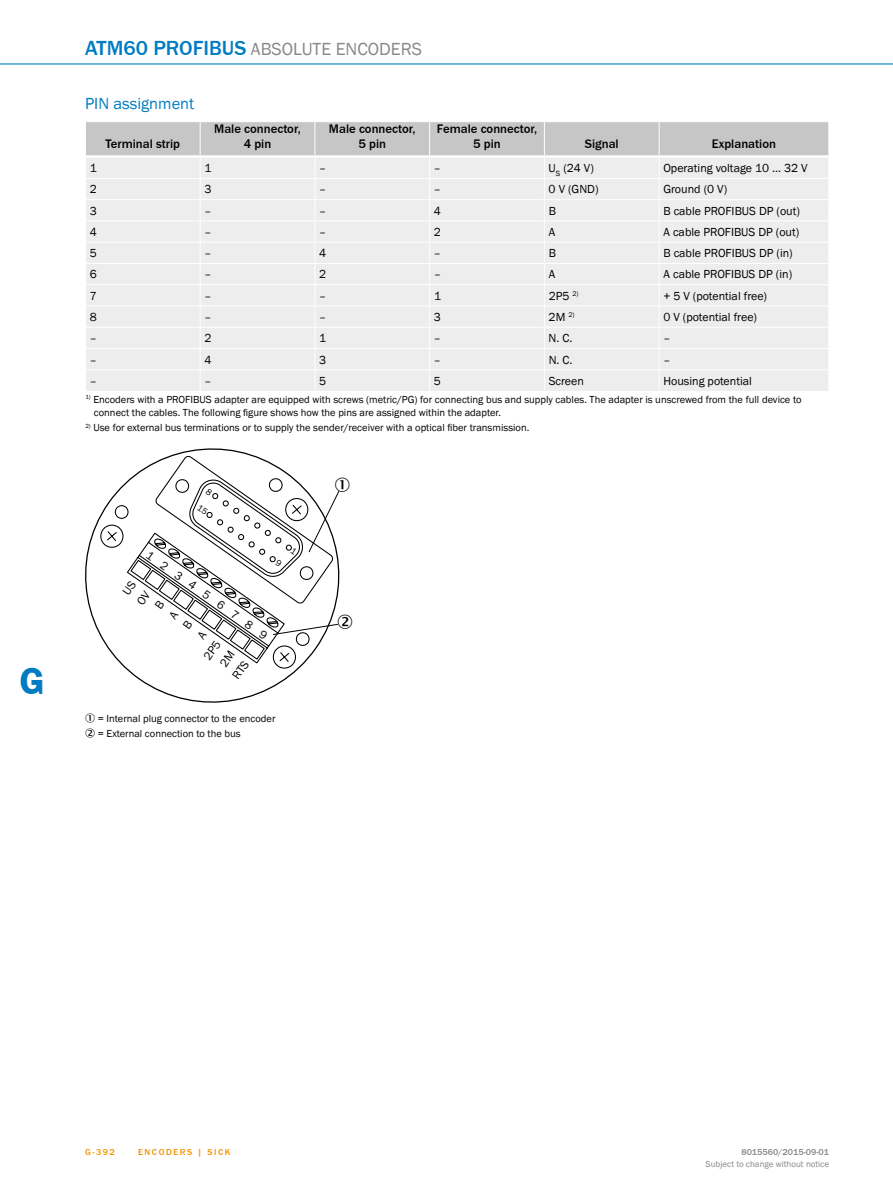
<style>
.page{position:relative;width:893px;height:1188px;background:#fff}
.page>*{position:absolute;margin:0;border:0;box-sizing:border-box;transform-origin:0 0}
.t1{font:700 39px "SICK Franklin";color:#007cc2}
.t2{font:500 21px "SICK Franklin";color:#007cc2}
.t3{font:18px "SICK Franklin";color:#878787}
.t4{font:16.5px "SICK Franklin";color:#007cc2}
.t5{font:500 12.75px/15.3px "SICK Franklin";color:#000;text-align:center}
.t6{font:12px/17.2px "SICK Franklin";color:#000;text-align:right}
.t7{font:10.5px/12.6px "SICK Franklin";color:#000}
.t8{font:9px "SICK Franklin";color:#878787}
.t9{font:500 9px "SICK Franklin";letter-spacing:.17em;color:#f39200}
.t10{font:500 9px "SICK Franklin";color:#878787}
.s1{font-weight:400;font-size:18px;color:#878787}
</style>
<div class="page">
<hr style="left:0;top:63px;width:893px;height:2px;background:#007cc2">
<svg style="left:86px;top:122px;width:743px;height:269px;background:#e9e9e9"></svg>
<svg style="left:85px;top:448px;width:211px;height:255px"></svg>
<svg style="left:98px;top:455px;width:227px;height:216px"></svg>
<svg style="left:206px;top:488px;width:7px;height:8px"></svg>
<svg style="left:273px;top:478px;width:67px;height:157px"></svg>
<svg style="left:197px;top:505px;width:11px;height:10px"></svg>
<h2 class="t2" style="left:85px;top:35px;width:187px">ATM60 PROFIBUS <span class="s1">Absolute</span></h2>
<h3 class="t3" style="left:336px;top:38px;width:12px">encoders</h3>
<h3 class="t4" style="left:85px;top:93px;width:111px">PIN assignment</h3>
<p class="t5" style="left:105px;top:137px;width:76px">Terminal strip</p>
<p class="t5" style="left:214px;top:121px;width:88px">Male connector,<br>4 pin</p>
<p class="t5" style="left:329px;top:121px;width:88px">Male connector,<br>5 pin</p>
<p class="t5" style="left:437px;top:121px;width:102px">Female connector,<br>5 pin</p>
<p class="t5" style="left:585px;top:137px;width:35px">Signal</p>
<p class="t5" style="left:712px;top:137px;width:66px">Explanation</p>
<p class="t6" style="left:90px;top:160px;width:9px">1</p>
<p class="t6" style="left:204px;top:160px;width:9px">1</p>
<p class="t6" style="left:319px;top:160px;width:9px">–</p>
<p class="t6" style="left:434px;top:160px;width:9px">–</p>
<p class="t6" style="left:549px;top:160px;width:47px">U<sub>S</sub> (24 V)</p>
<p class="t6" style="left:663px;top:160px;width:146px">Operating voltage 10 ... 32 V</p>
<p class="t6" style="left:90px;top:181px;width:9px">2</p>
<p class="t6" style="left:204px;top:181px;width:9px">3</p>
<p class="t6" style="left:319px;top:181px;width:9px">–</p>
<p class="t6" style="left:434px;top:181px;width:9px">–</p>
<p class="t6" style="left:549px;top:181px;width:51px">0 V (GND)</p>
<p class="t6" style="left:663px;top:181px;width:65px">Ground (0 V)</p>
<p class="t6" style="left:90px;top:202px;width:9px">3</p>
<p class="t6" style="left:204px;top:202px;width:9px">–</p>
<p class="t6" style="left:319px;top:202px;width:9px">–</p>
<p class="t6" style="left:434px;top:202px;width:9px">4</p>
<p class="t6" style="left:549px;top:202px;width:9px">B</p>
<p class="t6" style="left:663px;top:202px;width:138px">B cable PROFIBUS DP (out)</p>
<p class="t6" style="left:90px;top:223px;width:9px">4</p>
<p class="t6" style="left:204px;top:223px;width:9px">–</p>
<p class="t6" style="left:319px;top:223px;width:9px">–</p>
<p class="t6" style="left:434px;top:223px;width:9px">2</p>
<p class="t6" style="left:549px;top:223px;width:8px">A</p>
<p class="t6" style="left:663px;top:223px;width:137px">A cable PROFIBUS DP (out)</p>
<p class="t6" style="left:90px;top:245px;width:9px">5</p>
<p class="t6" style="left:204px;top:245px;width:9px">–</p>
<p class="t6" style="left:319px;top:245px;width:9px">4</p>
<p class="t6" style="left:434px;top:245px;width:9px">–</p>
<p class="t6" style="left:549px;top:245px;width:9px">B</p>
<p class="t6" style="left:663px;top:245px;width:131px">B cable PROFIBUS DP (in)</p>
<p class="t6" style="left:90px;top:266px;width:9px">6</p>
<p class="t6" style="left:205px;top:266px;width:9px">–</p>
<p class="t6" style="left:319px;top:266px;width:9px">2</p>
<p class="t6" style="left:434px;top:266px;width:9px">–</p>
<p class="t6" style="left:549px;top:266px;width:8px">A</p>
<p class="t6" style="left:663px;top:266px;width:130px">A cable PROFIBUS DP (in)</p>
<p class="t6" style="left:90px;top:287px;width:9px">7</p>
<p class="t6" style="left:205px;top:287px;width:9px">–</p>
<p class="t6" style="left:319px;top:287px;width:9px">–</p>
<p class="t6" style="left:434px;top:287px;width:9px">1</p>
<p class="t6" style="left:549px;top:287px;width:31px">2P5 <sup>2)</sup></p>
<p class="t6" style="left:663px;top:287px;width:105px">+ 5 V (potential free)</p>
<p class="t6" style="left:90px;top:309px;width:9px">8</p>
<p class="t6" style="left:204px;top:309px;width:9px">–</p>
<p class="t6" style="left:319px;top:309px;width:9px">–</p>
<p class="t6" style="left:434px;top:309px;width:9px">3</p>
<p class="t6" style="left:549px;top:309px;width:27px">2M <sup>2)</sup></p>
<p class="t6" style="left:663px;top:309px;width:95px">0 V (potential free)</p>
<p class="t6" style="left:90px;top:330px;width:9px">–</p>
<p class="t6" style="left:204px;top:330px;width:9px">2</p>
<p class="t6" style="left:319px;top:330px;width:9px">1</p>
<p class="t6" style="left:434px;top:330px;width:9px">–</p>
<p class="t6" style="left:549px;top:330px;width:25px">N. C.</p>
<p class="t6" style="left:663px;top:330px;width:9px">–</p>
<p class="t6" style="left:90px;top:351px;width:9px">–</p>
<p class="t6" style="left:204px;top:351px;width:9px">4</p>
<p class="t6" style="left:319px;top:351px;width:9px">3</p>
<p class="t6" style="left:434px;top:351px;width:9px">–</p>
<p class="t6" style="left:549px;top:351px;width:25px">N. C.</p>
<p class="t6" style="left:663px;top:351px;width:9px">–</p>
<p class="t6" style="left:90px;top:372px;width:9px">–</p>
<p class="t6" style="left:204px;top:372px;width:9px">–</p>
<p class="t6" style="left:319px;top:372px;width:9px">5</p>
<p class="t6" style="left:434px;top:372px;width:9px">5</p>
<p class="t6" style="left:549px;top:372px;width:37px">Screen</p>
<p class="t6" style="left:663px;top:372px;width:90px">Housing potential</p>
<p class="t7" style="left:94px;top:393px;width:709px;text-indent:-9px"><sup>1)</sup> Encoders with a PROFIBUS adapter are equipped with screws (metric/PG) for connecting bus and supply cables. The adapter is unscrewed from the full device to connect the cables. The following figure shows how the pins are assigned within the adapter.</p>
<p class="t7" style="left:85px;top:421px;width:445px"><sup>2)</sup> Use for external bus terminations or to supply the sender/receiver with a optical fiber transmission.</p>
<h1 class="t1" style="left:19px;top:657px;width:27px">G</h1>
<p class="t6" style="left:152px;top:547px;width:146px;rotate:35deg">123456789</p>
<p class="t6" style="left:114px;top:595px;width:22px;rotate:-55deg">US<br>OV<br>B<br>A<br>B<br>A<br>2P5<br>2M<br>RTS</p>
<p class="t7" style="left:98px;top:712px;width:179px;line-height:14.7px">= Internal plug connector to the encoder = External connection to the bus</p>
<p class="t9" style="left:85px;top:1146px;width:31px">G-392</p>
<p class="t9" style="left:138px;top:1146px;width:14px">Enco</p>
<p class="t9" style="left:166px;top:1146px;width:15px">ders</p>
<p class="t9" style="left:198px;top:1146px;width:34px">| SICK</p>
<p class="t10" style="left:741px;top:1146px;width:89px">8015560/2015-09-01</p>
<p class="t8" style="left:706px;top:1159px;width:125px">Subject to change without notice</p>
</div>
